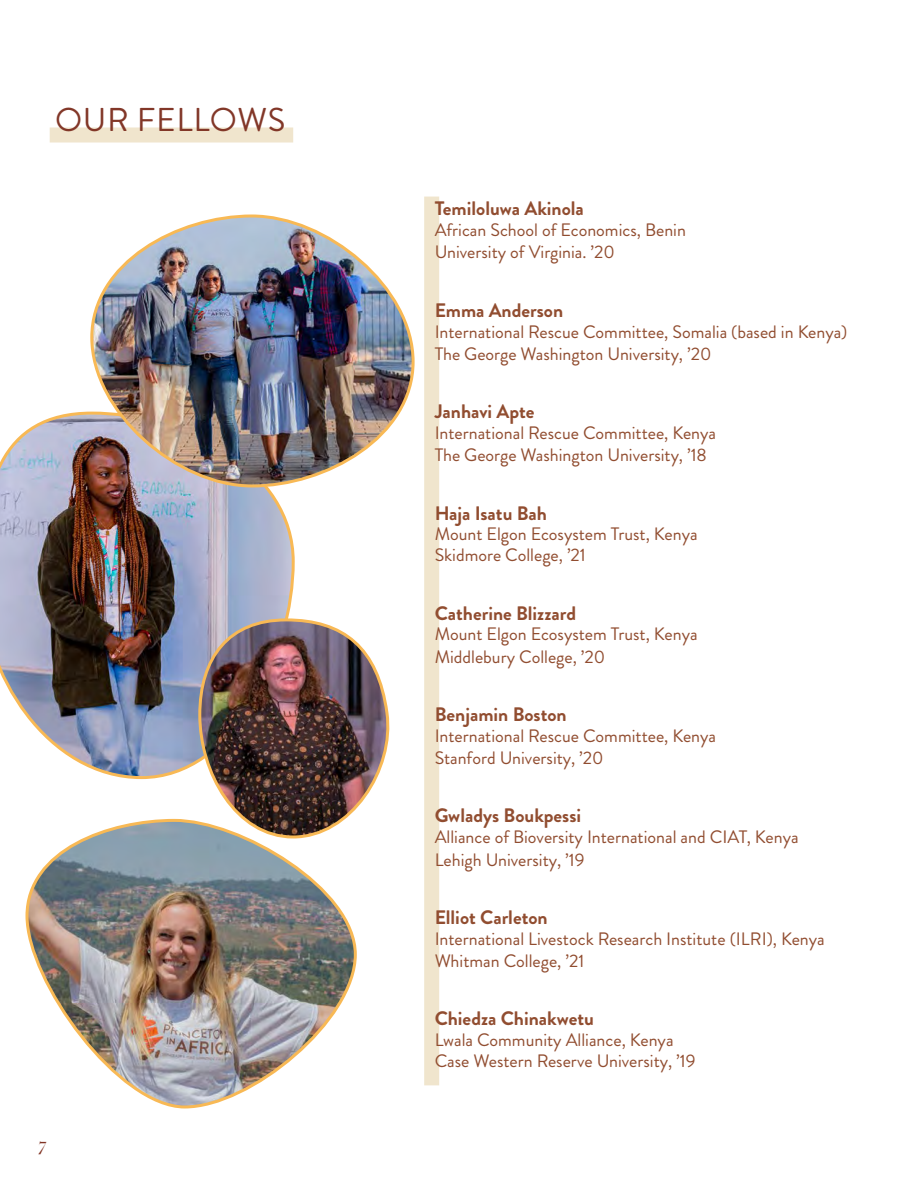
<style>
.page{position:relative;width:918px;height:1188px;background:#fff}
.page>*{position:absolute;margin:0;border:0;box-sizing:border-box;transform-origin:0 0}
.t1{font:33px "Brandon Grotesque";letter-spacing:.02em;color:#823728}
.t2{font:700 19.5px "Brandon Grotesque";color:#914d30}
.t3{font:18px/22.5px "Brandon Grotesque";color:#914d30}
.t4{font:italic 18px "Baskerville Poster PT";color:#813324}
</style>
<div class="page">
<div style="left:50px;top:128px;width:243px;height:14px;background:#f0e5cd"></div>
<div style="left:424px;top:197px;width:15px;height:888px;background:#f0e5cd"></div>
<img style="left:0;top:411px;width:295px;height:369px">
<img style="left:89px;top:214px;width:326px;height:275px">
<img style="left:197px;top:617px;width:193px;height:200px">
<img style="left:25px;top:817px;width:332px;height:292px">
<h1 class="t1" style="left:55px;top:97px;width:232px">OUR FELLOWS</h1>
<p class="t4" style="left:36px;top:1138px;width:10px">7</p>
<p class="t2" style="left:435px;top:195px;width:151px">Temiloluwa Akinola</p>
<p class="t3" style="left:435px;top:219px;width:253px">African School of Economics, Benin<br>University of Virginia. ’20</p>
<p class="t2" style="left:435px;top:296px;width:130px">Emma Anderson</p>
<p class="t3" style="left:435px;top:320px;width:414px">International Rescue Committee, Somalia (based in Kenya)<br>The George Washington University, ’20</p>
<p class="t2" style="left:435px;top:398px;width:101px">Janhavi Apte</p>
<p class="t3" style="left:435px;top:422px;width:283px">International Rescue Committee, Kenya<br>The George Washington University, ’18</p>
<p class="t2" style="left:435px;top:499px;width:114px">Haja Isatu Bah</p>
<p class="t3" style="left:435px;top:524px;width:264px;line-height:20.7px">Mount Elgon Ecosystem Trust, Kenya<br>Skidmore College, ’21</p>
<p class="t2" style="left:435px;top:599px;width:143px">Catherine Blizzard</p>
<p class="t3" style="left:435px;top:623px;width:264px">Mount Elgon Ecosystem Trust, Kenya<br>Middlebury College, ’20</p>
<p class="t2" style="left:435px;top:701px;width:134px">Benjamin Boston</p>
<p class="t3" style="left:435px;top:725px;width:283px">International Rescue Committee, Kenya<br>Stanford University, ’20</p>
<p class="t2" style="left:435px;top:802px;width:148px">Gwladys Boukpessi</p>
<p class="t3" style="left:435px;top:826px;width:365px">Alliance of Bioversity International and CIAT, Kenya<br>Lehigh University, ’19</p>
<p class="t2" style="left:435px;top:904px;width:115px">Elliot Carleton</p>
<p class="t3" style="left:435px;top:927px;width:392px">International Livestock Research Institute (ILRI), Kenya<br>Whitman College, ’21</p>
<p class="t2" style="left:435px;top:1005px;width:161px">Chiedza Chinakwetu</p>
<p class="t3" style="left:435px;top:1030px;width:262px;line-height:20.7px">Lwala Community Alliance, Kenya<br>Case Western Reserve University, ’19</p>
</div>
